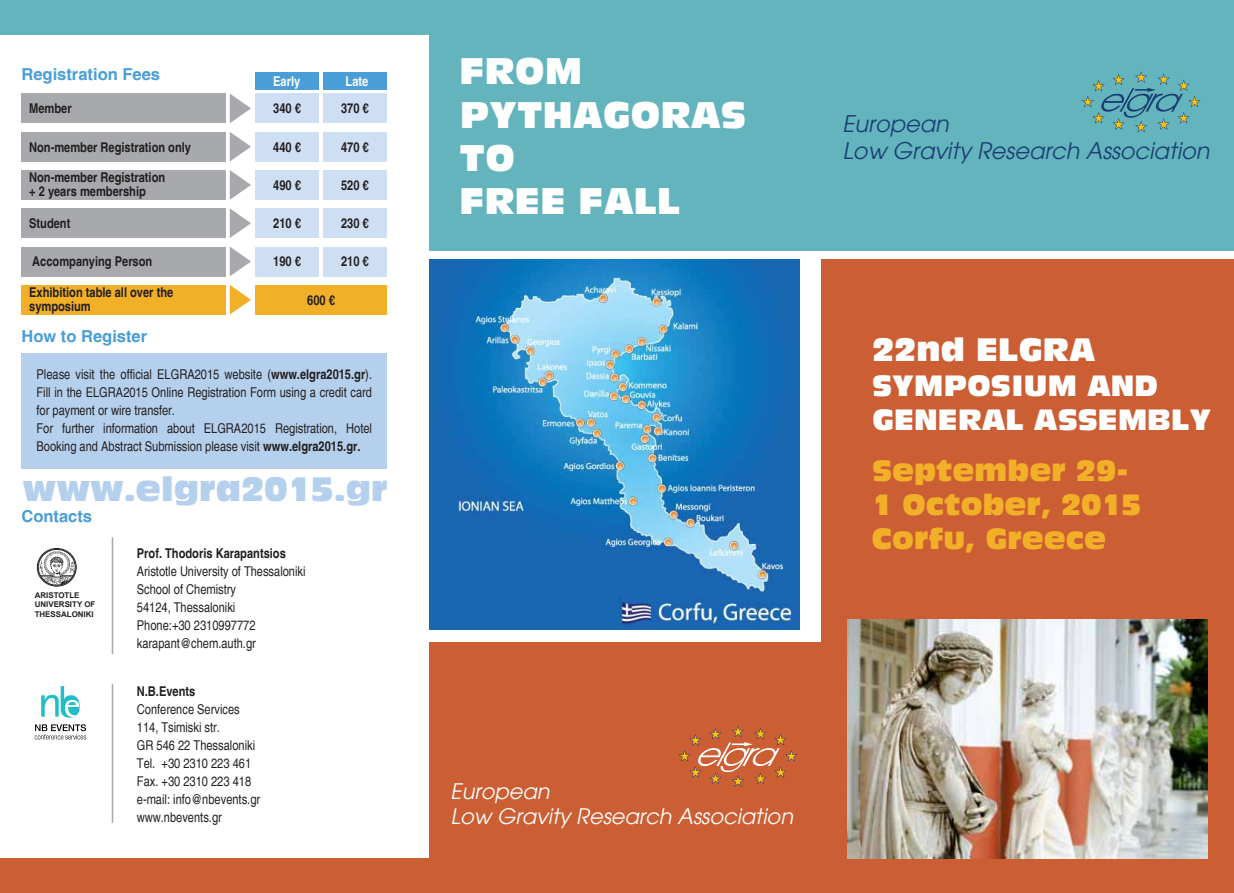
<style>
.page{position:relative;width:1234px;height:893px;background:#fff}
.page>*{position:absolute;margin:0;border:0;box-sizing:border-box;transform-origin:0 0}
.t1{font:36px/43.2px "Antique Olive Compact";color:#fff}
.t2{font:32.85px "Antique Olive Compact";color:#b5d0ed}
.t3{font:31.5px "Antique Olive Compact";color:#fff}
.t4{font:28.5px/34.2px "Antique Olive Compact";color:#f2b029}
.t5{font:28.5px/34.2px "Antique Olive Compact";color:#fff}
.t6{font:italic 22.5px/27px "Avant Garde";color:#1c3f73}
.t7{font:italic 21px/25.2px "Avant Garde";color:#fff}
.t8{font:700 16.5px "Helvetica";color:#499ed7}
.t9{font:condensed 13.5px/18px "Helvetica";color:#231f20}
.t10{font:700 condensed 13.5px/13.5px "Helvetica";color:#231f20}
.t11{font:700 condensed 13.5px "Helvetica";color:#fff}
.t12{font:700 7.95px/9.4px "Arial";color:#231f20}
.s1{font-weight:700}
</style>
<div class="page">
<img style="left:429px;top:259px;width:370px;height:370px">
<div style="left:21px;top:132px;width:204px;height:30px;background:#a7a9ac"></div>
<div style="left:21px;top:94px;width:204px;height:29px;background:#a7a9ac"></div>
<div style="left:21px;top:353px;width:366px;height:115px;background:#b5d0ed"></div>
<div style="left:821px;top:259px;width:412px;height:634px;background:#cc5e33"></div>
<div style="left:429px;top:0;width:804px;height:251px;background:#63b4bd"></div>
<div style="left:429px;top:642px;width:804px;height:251px;background:#cc5e33"></div>
<svg style="left:1082px;top:71px;width:118px;height:61px"></svg>
<img style="left:847px;top:619px;width:360px;height:240px">
<div style="left:21px;top:170px;width:204px;height:30px;background:#a7a9ac"></div>
<div style="left:21px;top:208px;width:204px;height:30px;background:#a7a9ac"></div>
<div style="left:21px;top:247px;width:204px;height:29px;background:#a7a9ac"></div>
<div style="left:21px;top:285px;width:204px;height:30px;background:#f2b029"></div>
<div style="left:323px;top:132px;width:64px;height:30px;background:#cfdff3"></div>
<div style="left:323px;top:94px;width:64px;height:29px;background:#cfdff3"></div>
<div style="left:323px;top:170px;width:64px;height:30px;background:#cfdff3"></div>
<div style="left:323px;top:208px;width:64px;height:30px;background:#cfdff3"></div>
<div style="left:323px;top:247px;width:64px;height:29px;background:#cfdff3"></div>
<div style="left:255px;top:132px;width:64px;height:30px;background:#cfdff3"></div>
<div style="left:255px;top:94px;width:64px;height:29px;background:#cfdff3"></div>
<div style="left:323px;top:72px;width:64px;height:17px;background:#499ed7"></div>
<div style="left:255px;top:72px;width:64px;height:17px;background:#499ed7"></div>
<div style="left:255px;top:170px;width:64px;height:30px;background:#cfdff3"></div>
<div style="left:255px;top:208px;width:64px;height:30px;background:#cfdff3"></div>
<div style="left:255px;top:247px;width:64px;height:29px;background:#cfdff3"></div>
<div style="left:255px;top:285px;width:132px;height:30px;background:#f2b029"></div>
<svg style="left:41px;top:686px;width:39px;height:32px"></svg>
<svg style="left:35px;top:724px;width:51px;height:15px"></svg>
<div style="left:37px;top:548px;width:39px;height:38px;border:1px solid #231f20;border-radius:50%"></div>
<div style="left:38px;top:549px;width:38px;height:36px;border:1px solid #231f20;border-radius:50%"></div>
<svg style="left:39px;top:551px;width:35px;height:35px"></svg>
<svg style="left:230px;top:94px;width:21px;height:29px"></svg>
<svg style="left:230px;top:132px;width:21px;height:29px"></svg>
<svg style="left:230px;top:170px;width:21px;height:30px"></svg>
<svg style="left:230px;top:208px;width:21px;height:30px"></svg>
<svg style="left:230px;top:247px;width:21px;height:29px"></svg>
<svg style="left:230px;top:285px;width:21px;height:30px"></svg>
<hr style="left:112px;top:537px;width:1px;height:117px;background:#a7a9ac">
<hr style="left:112px;top:684px;width:1px;height:139px;background:#a7a9ac">
<div style="left:0;top:0;width:446px;height:34px;background:#63b4bd"></div>
<div style="left:0;top:859px;width:521px;height:34px;background:#cc5e33"></div>
<svg style="left:678px;top:726px;width:119px;height:61px"></svg>
<p class="t8" style="left:22px;top:64px;width:140px">Registration Fees</p>
<p class="t10" style="left:29px;top:101px;width:44px">Member</p>
<p class="t10" style="left:29px;top:139px;width:163px">Non-member Registration only</p>
<p class="t10" style="left:29px;top:170px;width:137px">Non-member Registration + 2 years membership</p>
<p class="t10" style="left:29px;top:216px;width:43px">Student</p>
<p class="t10" style="left:32px;top:254px;width:121px">Accompanying Person</p>
<p class="t10" style="left:29px;top:285px;width:145px">Exhibition table all over the symposium</p>
<p class="t8" style="left:22px;top:326px;width:127px">How to Register</p>
<p class="t11" style="left:273px;top:72px;width:29px">Early</p>
<p class="t11" style="left:345px;top:72px;width:24px">Late</p>
<p class="t10" style="left:273px;top:101px;width:29px">340 €</p>
<p class="t10" style="left:341px;top:101px;width:29px">370 €</p>
<p class="t10" style="left:273px;top:139px;width:29px">440 €</p>
<p class="t10" style="left:341px;top:139px;width:29px">470 €</p>
<p class="t10" style="left:273px;top:178px;width:29px">490 €</p>
<p class="t10" style="left:341px;top:178px;width:29px">520 €</p>
<p class="t10" style="left:273px;top:216px;width:29px">210 €</p>
<p class="t10" style="left:341px;top:216px;width:29px">230 €</p>
<p class="t10" style="left:273px;top:254px;width:29px">190 €</p>
<p class="t10" style="left:341px;top:254px;width:29px">210 €</p>
<p class="t10" style="left:307px;top:292px;width:29px">600 €</p>
<p class="t9" style="left:37px;top:365px;width:337px">Please visit the official ELGRA2015 website (<span class="s1">www.elgra2015.gr</span>).<br>Fill in the ELGRA2015 Online Registration Form using a credit card for payment or wire transfer.<br>For further information about ELGRA2015 Registration, Hotel Booking and Abstract Submission please visit <span class="s1">www.elgra2015.gr.</span></p>
<p class="t2" style="left:23px;top:468px;width:367px">www.elgra2015.gr</p>
<p class="t8" style="left:22px;top:506px;width:72px">Contacts</p>
<p class="t12" style="left:35px;top:591px;width:62px">ARISTOTLE<br>UNIVERSITY OF<br>THESSALONIKI</p>
<p class="t9" style="left:137px;top:544px;width:170px"><span class="s1">Prof. Thodoris Karapantsios<br></span>Aristotle University of Thessaloniki<br>School of Chemistry<br>54124, Thessaloniki<br>Phone:+30 2310997772 karapant@chem.auth.gr</p>
<p class="t9" style="left:137px;top:682px;width:125px"><span class="s1">N.B.Events<br></span>Conference Services<br>114, Tsimiski str.<br>GR 546 22 Thessaloniki<br>Tel. +30 2310 223 461<br>Fax. +30 2310 223 418 e-mail: info@nbevents.gr www.nbevents.gr</p>
<p class="t1" style="left:459px;top:50px;width:288px">FROM<br>PYTHAGORAS<br>TO<br>FREE FALL</p>
<p class="t6" style="left:842px;top:110px;width:368px">European<br>Low Gravity Research Association</p>
<p class="t3" style="left:871px;top:330px;width:225px">22nd ELGRA</p>
<p class="t5" style="left:871px;top:368px;width:341px">SYMPOSIUM AND<br>GENERAL ASSEMBLY</p>
<p class="t4" style="left:871px;top:453px;width:271px">September 29-<br>1 October, 2015<br>Corfu, Greece</p>
<p class="t7" style="left:450px;top:778px;width:344px">European<br>Low Gravity Research Association</p>
</div>
